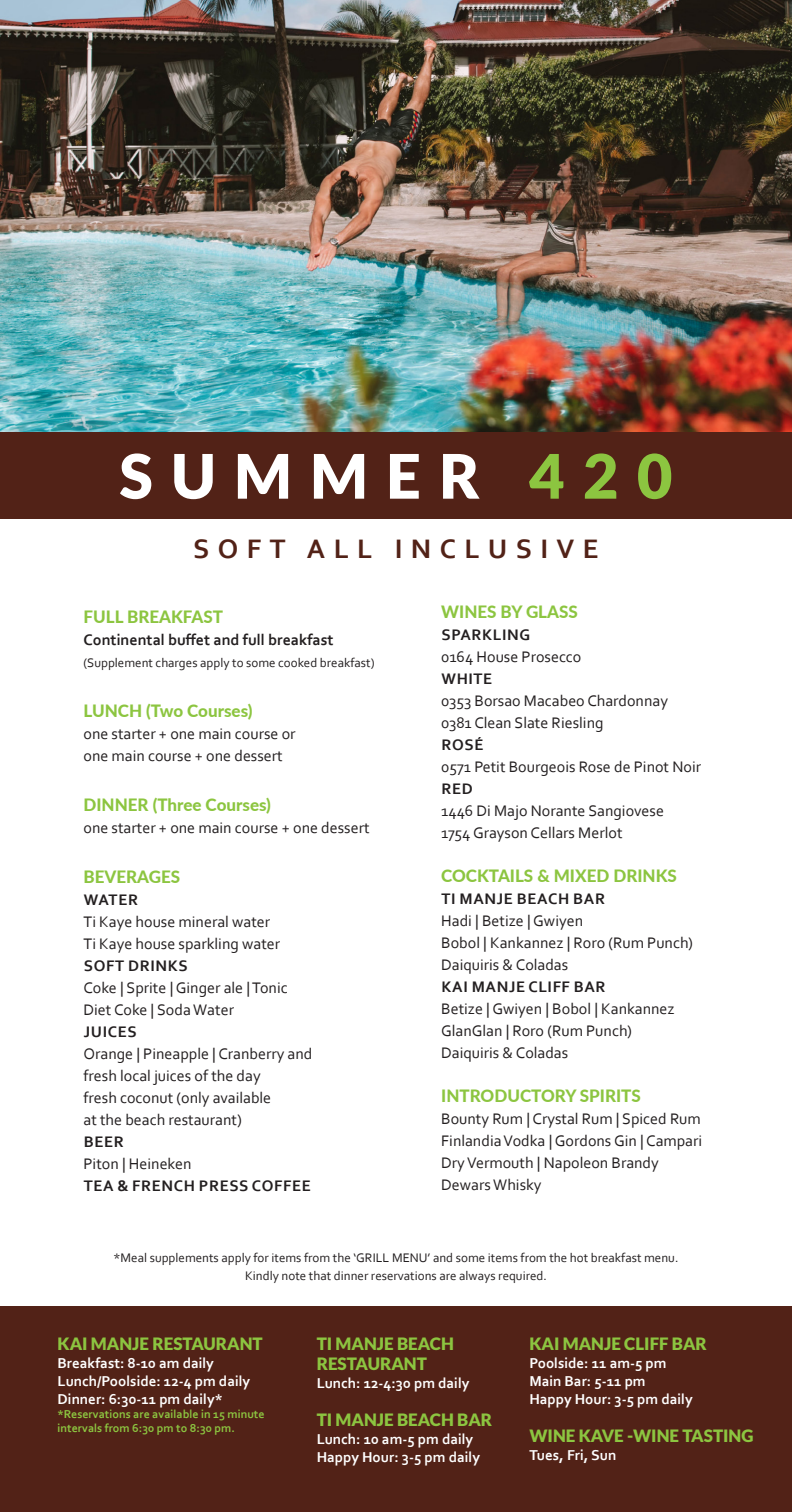
<style>
.page{position:relative;width:792px;height:1512px;background:#fff}
.page>*{position:absolute;margin:0;border:0;box-sizing:border-box;transform-origin:0 0}
.t1{font:900 61.4px "Lato";letter-spacing:.3em;color:#fff}
.t2{font:700 28px "Corbel";letter-spacing:.3em;color:#522217}
.t3{font:800 17px "Lato";color:#8cc540}
.t4{font:900 17px "Lato";color:#8cc540}
.t5{font:16px "Corbel";color:#231f20}
.t6{font:700 16px "Corbel";letter-spacing:.04em;color:#231f20}
.t7{font:700 16px "Corbel";color:#231f20}
.t8{font:700 15px "Corbel";color:#fff}
.t9{font:13px "Corbel";color:#231f20}
.t10{font:700 12px "Corbel";color:#8cc540}
.s1{color:#8cc540}
</style>
<div class="page">
<img style="left:0;top:0;width:792px;height:432px">
<div style="left:0;top:432px;width:792px;height:87px;background:#522217"></div>
<div style="left:0;top:1306px;width:792px;height:206px;background:#522217"></div>
<p class="t1" style="left:120px;top:440px;width:554px">SUMMER <span class="s1">420</span></p>
<p class="t2" style="left:193px;top:532px;width:407px">SOFT ALL INCLUSIVE</p>
<p class="t3" style="left:84px;top:604px;width:141px">FULL BREAKFAST</p>
<p class="t7" style="left:84px;top:630px;width:252px">Continental buffet and full breakfast</p>
<p class="t9" style="left:84px;top:654px;width:293px">(Supplement charges apply to some cooked breakfast)</p>
<p class="t3" style="left:84px;top:698px;width:171px">LUNCH (Two Courses)</p>
<p class="t5" style="left:84px;top:724px;width:214px">one starter + one main course or</p>
<p class="t5" style="left:84px;top:746px;width:201px">one main course + one dessert</p>
<p class="t3" style="left:84px;top:792px;width:189px">DINNER (Three Courses)</p>
<p class="t5" style="left:84px;top:818px;width:288px">one starter + one main course + one dessert</p>
<p class="t3" style="left:84px;top:864px;width:98px">BEVERAGES</p>
<p class="t6" style="left:84px;top:890px;width:56px">WATER</p>
<p class="t5" style="left:84px;top:912px;width:188px">Ti Kaye house mineral water</p>
<p class="t5" style="left:84px;top:934px;width:198px">Ti Kaye house sparkling water</p>
<p class="t6" style="left:84px;top:956px;width:105px">SOFT DRINKS</p>
<p class="t5" style="left:84px;top:978px;width:206px">Coke | Sprite | Ginger ale | Tonic</p>
<p class="t5" style="left:84px;top:1000px;width:152px">Diet Coke | Soda Water</p>
<p class="t6" style="left:84px;top:1022px;width:54px">JUICES</p>
<p class="t5" style="left:84px;top:1044px;width:230px">Orange | Pineapple | Cranberry and</p>
<p class="t5" style="left:84px;top:1066px;width:179px">fresh local juices of the day</p>
<p class="t5" style="left:84px;top:1088px;width:189px">fresh coconut (only available</p>
<p class="t5" style="left:84px;top:1110px;width:160px">at the beach restaurant)</p>
<p class="t6" style="left:84px;top:1132px;width:42px">BEER</p>
<p class="t5" style="left:84px;top:1154px;width:110px">Piton | Heineken</p>
<p class="t6" style="left:84px;top:1176px;width:229px">TEA &amp; FRENCH PRESS COFFEE</p>
<p class="t3" style="left:441px;top:600px;width:138px">WINES BY GLASS</p>
<p class="t6" style="left:442px;top:625px;width:90px">SPARKLING</p>
<p class="t5" style="left:441px;top:647px;width:142px">0164 House Prosecco</p>
<p class="t6" style="left:442px;top:669px;width:52px">WHITE</p>
<p class="t5" style="left:441px;top:691px;width:228px">0353 Borsao Macabeo Chardonnay</p>
<p class="t5" style="left:441px;top:713px;width:164px">0381 Clean Slate Riesling</p>
<p class="t6" style="left:442px;top:735px;width:43px">ROSÉ</p>
<p class="t5" style="left:441px;top:757px;width:261px">0571 Petit Bourgeois Rose de Pinot Noir</p>
<p class="t6" style="left:442px;top:779px;width:33px">RED</p>
<p class="t5" style="left:441px;top:801px;width:224px">1446 Di Majo Norante Sangiovese</p>
<p class="t5" style="left:441px;top:823px;width:183px">1754 Grayson Cellars Merlot</p>
<p class="t3" style="left:441px;top:864px;width:237px">COCKTAILS &amp; MIXED DRINKS</p>
<p class="t6" style="left:442px;top:889px;width:165px">TI MANJE BEACH BAR</p>
<p class="t5" style="left:441px;top:911px;width:143px">Hadi | Betize | Gwiyen</p>
<p class="t5" style="left:441px;top:933px;width:253px">Bobol | Kankannez | Roro (Rum Punch)</p>
<p class="t5" style="left:441px;top:955px;width:129px">Daiquiris &amp; Coladas</p>
<p class="t6" style="left:442px;top:977px;width:166px">KAI MANJE CLIFF BAR</p>
<p class="t5" style="left:441px;top:999px;width:235px">Betize | Gwiyen | Bobol | Kankannez</p>
<p class="t5" style="left:441px;top:1021px;width:192px">GlanGlan | Roro (Rum Punch)</p>
<p class="t5" style="left:441px;top:1043px;width:129px">Daiquiris &amp; Coladas</p>
<p class="t3" style="left:441px;top:1084px;width:201px">INTRODUCTORY SPIRITS</p>
<p class="t5" style="left:441px;top:1109px;width:261px">Bounty Rum | Crystal Rum | Spiced Rum</p>
<p class="t5" style="left:441px;top:1131px;width:263px">Finlandia Vodka | Gordons Gin | Campari</p>
<p class="t5" style="left:441px;top:1153px;width:219px">Dry Vermouth | Napoleon Brandy</p>
<p class="t5" style="left:441px;top:1175px;width:102px">Dewars Whisky</p>
<p class="t9" style="left:114px;top:1249px;width:566px">*Meal supplements apply for items from the ‘GRILL MENU’ and some items from the hot breakfast menu.</p>
<p class="t9" style="left:245px;top:1267px;width:303px">Kindly note that dinner reservations are always required.</p>
<p class="t4" style="left:58px;top:1333px;width:207px">KAI MANJE RESTAURANT</p>
<p class="t8" style="left:58px;top:1353px;width:158px">Breakfast: 8-10 am daily</p>
<p class="t8" style="left:58px;top:1371px;width:194px">Lunch/Poolside: 12-4 pm daily</p>
<p class="t8" style="left:58px;top:1389px;width:167px">Dinner: 6:30-11 pm daily*</p>
<p class="t10" style="left:58px;top:1407px;width:209px">*Reservations are available in 15 minute</p>
<p class="t10" style="left:58px;top:1421px;width:179px">intervals from 6:30 pm to 8:30 pm.</p>
<p class="t4" style="left:317px;top:1333px;width:139px">TI MANJE BEACH</p>
<p class="t4" style="left:317px;top:1354px;width:112px">RESTAURANT</p>
<p class="t8" style="left:317px;top:1374px;width:154px">Lunch: 12-4:30 pm daily</p>
<p class="t4" style="left:317px;top:1410px;width:177px">TI MANJE BEACH BAR</p>
<p class="t8" style="left:317px;top:1430px;width:158px">Lunch: 10 am-5 pm daily</p>
<p class="t8" style="left:317px;top:1448px;width:165px">Happy Hour: 3-5 pm daily</p>
<p class="t4" style="left:529px;top:1333px;width:179px">KAI MANJE CLIFF BAR</p>
<p class="t8" style="left:529px;top:1353px;width:139px">Poolside: 11 am-5 pm</p>
<p class="t8" style="left:529px;top:1371px;width:118px">Main Bar: 5-11 pm</p>
<p class="t8" style="left:529px;top:1389px;width:165px">Happy Hour: 3-5 pm daily</p>
<p class="t4" style="left:529px;top:1426px;width:226px">WINE KAVE -WINE TASTING</p>
<p class="t8" style="left:529px;top:1446px;width:89px">Tues, Fri, Sun</p>
</div>
